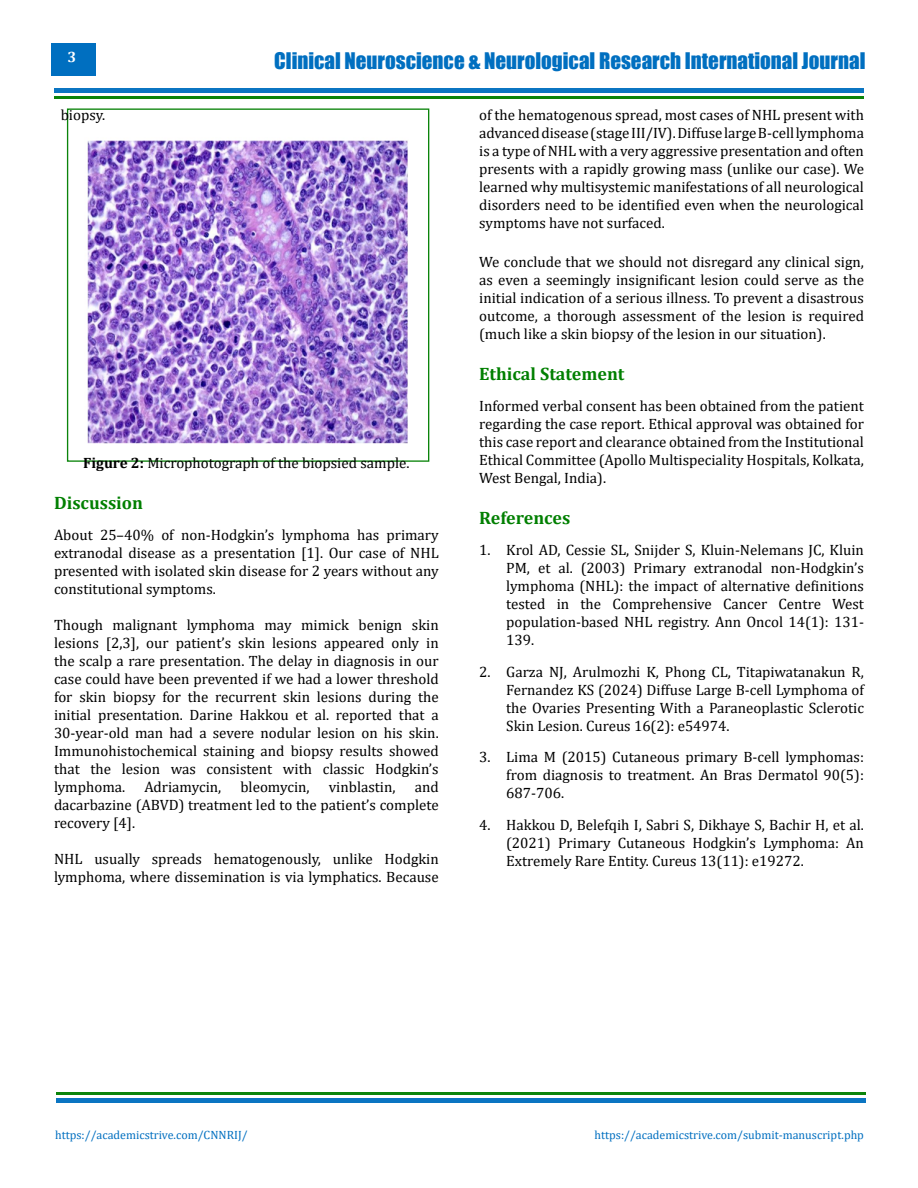
<style>
.page{position:relative;width:918px;height:1188px;background:#fff}
.page>*{position:absolute;margin:0;border:0;box-sizing:border-box;transform-origin:0 0}
.t1{font:21px "Impact";color:#006fc0}
.t2{font:700 18px "Cambria";color:#007f01}
.t3{font:15px/18px "Cambria";color:#000;text-align:justify}
.t4{font:700 15px "Cambria";color:#fff}
.t5{font:12px "Cambria";color:#006fc0}
.s1{font-weight:700}
</style>
<div class="page">
<div style="left:51px;top:43px;width:45px;height:33px;background:#006fc0"></div>
<div style="left:54px;top:88px;width:810px;height:5px;background:#0b75c2"></div>
<hr style="left:56px;top:1098px;width:810px;height:4px;background:#0b75c2">
<hr style="left:54px;top:96px;width:810px;height:3px;background:#007f01">
<hr style="left:56px;top:1092px;width:810px;height:2px;background:#007f01">
<div style="left:67px;top:108px;width:362px;height:354px;border:1px solid #007f01"></div>
<img style="left:87px;top:140px;width:321px;height:304px">
<p class="t4" style="left:68px;top:47px;width:10px">3</p>
<h1 class="t1" style="left:274px;top:45px;width:593px">Clinical Neuroscience &amp; Neurological Research International Journal</h1>
<p class="t3" style="left:61px;top:105px;width:46px">biopsy.</p>
<p class="t3" style="left:83px;top:454px;width:328px"><span class="s1">Figure 2:</span> Microphotograph of the biopsied sample.</p>
<p class="t2" style="left:54px;top:490px;width:91px">Discussion</p>
<p class="t3" style="left:54px;top:526px;width:386px">About 25–40% of non-Hodgkin’s lymphoma has primary extranodal disease as a presentation [1]. Our case of NHL presented with isolated skin disease for 2 years without any constitutional symptoms.</p>
<p class="t3" style="left:54px;top:616px;width:386px">Though malignant lymphoma may mimick benign skin lesions [2,3], our patient’s skin lesions appeared only in the scalp a rare presentation. The delay in diagnosis in our case could have been prevented if we had a lower threshold for skin biopsy for the recurrent skin lesions during the initial presentation. Darine Hakkou et al. reported that a 30-year-old man had a severe nodular lesion on his skin.<br>Immunohistochemical staining and biopsy results showed that the lesion was consistent with classic Hodgkin’s lymphoma.</p>
<p class="t3" style="left:54px;top:778px;width:386px;text-indent:361px">and dacarbazine (ABVD) treatment led to the patient’s complete recovery [4].</p>
<p class="t3" style="left:54px;top:850px;width:386px">NHL usually spreads hematogenously, unlike Hodgkin lymphoma, where dissemination is via lymphatics. Because</p>
<p class="t3" style="left:144px;top:778px;width:78px">Adriamycin,</p>
<p class="t3" style="left:240px;top:778px;width:71px">bleomycin,</p>
<p class="t3" style="left:329px;top:778px;width:68px">vinblastin,</p>
<p class="t3" style="left:479px;top:105px;width:386px">of the hematogenous spread, most cases of NHL present with advanced disease (stage III/IV). Diffuse large B-cell lymphoma is a type of NHL with a very aggressive presentation and often presents with a rapidly growing mass (unlike our case). We learned why multisystemic manifestations of all neurological disorders need to be identified even when the neurological symptoms have not surfaced.</p>
<p class="t3" style="left:479px;top:253px;width:386px">We conclude that we should not disregard any clinical sign, as even a seemingly insignificant lesion could serve as the initial indication of a serious illness. To prevent a disastrous outcome, a thorough assessment of the lesion is required (much like a skin biopsy of the lesion in our situation).</p>
<p class="t2" style="left:479px;top:361px;width:147px">Ethical Statement</p>
<p class="t3" style="left:479px;top:397px;width:386px">Informed verbal consent has been obtained from the patient regarding the case report. Ethical approval was obtained for this case report and clearance obtained from the Institutional Ethical Committee (Apollo Multispeciality Hospitals, Kolkata, West Bengal, India).</p>
<p class="t2" style="left:479px;top:505px;width:93px">References</p>
<p class="t3" style="left:506px;top:541px;width:359px;text-indent:-27px">1. Krol AD, Cessie SL, Snijder S, Kluin-Nelemans JC, Kluin PM, et al. (2003) Primary extranodal non-Hodgkin’s lymphoma (NHL): the impact of alternative definitions tested in the Comprehensive Cancer Centre West population-based NHL registry. Ann Oncol 14(1): 131- 139.</p>
<p class="t3" style="left:506px;top:663px;width:359px;text-indent:-27px">2. Garza NJ, Arulmozhi K, Phong CL, Titapiwatanakun R, Fernandez KS (2024) Diffuse Large B-cell Lymphoma of the Ovaries Presenting With a Paraneoplastic Sclerotic Skin Lesion. Cureus 16(2): e54974.</p>
<p class="t3" style="left:506px;top:748px;width:359px;text-indent:-27px">3. Lima M (2015) Cutaneous primary B-cell lymphomas: from diagnosis to treatment. An Bras Dermatol 90(5):<br>687-706.</p>
<p class="t3" style="left:506px;top:816px;width:359px;text-indent:-27px">4. Hakkou D, Belefqih I, Sabri S, Dikhaye S, Bachir H, et al. (2021) Primary Cutaneous Hodgkin’s Lymphoma: An Extremely Rare Entity. Cureus 13(11): e19272.</p>
<p class="t5" style="left:55px;top:1128px;width:194px">https://academicstrive.com/CNNRIJ/</p>
<p class="t5" style="left:594px;top:1128px;width:271px">https://academicstrive.com/submit-manuscript.php</p>
</div>
